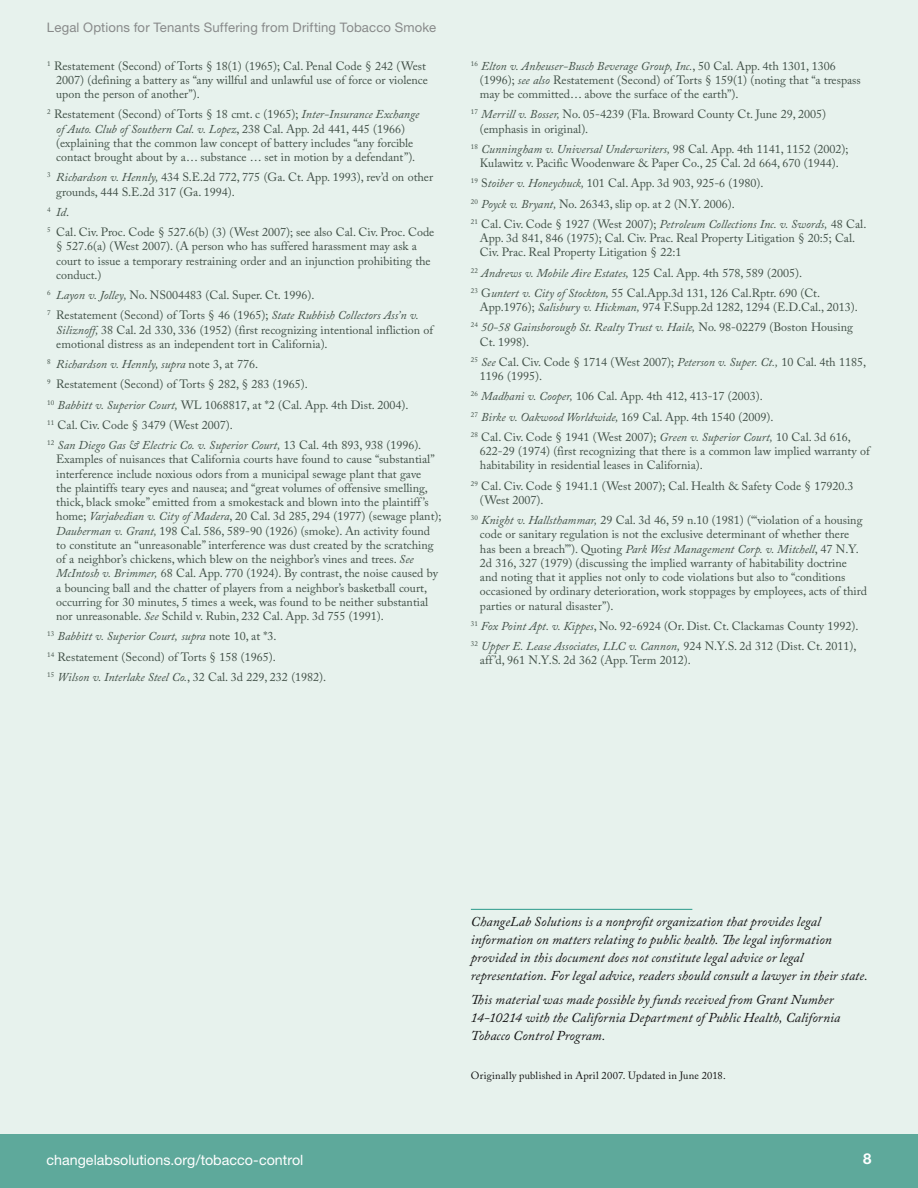
<style>
.page{position:relative;width:918px;height:1188px;background:#fff}
.page>*{position:absolute;margin:0;border:0;box-sizing:border-box;transform-origin:0 0}
.t1{font:700 15px "Helvetica Neue";color:#fff}
.t2{font:14.25px "Helvetica Neue";color:#fff}
.t3{font:italic 13.5px/18px "Adobe Caslon Pro";letter-spacing:.01em;color:#121212}
.t4{font:13.2px "Helvetica Neue";letter-spacing:.01em;color:#888a8a}
.t5{font:12px/14.2px "Adobe Caslon Pro";color:#415047}
.t6{font:10.5px "Adobe Caslon Pro";letter-spacing:.02em;color:#121212}
.s1{font-style:italic}
</style>
<div class="page">
<div style="left:0;top:0;width:918px;height:1147px;background:#e7f2ed"></div>
<div style="left:0;top:1134px;width:918px;height:54px;background:#5ea99b"></div>
<hr style="left:471px;top:909px;width:221px;height:1px;background:#299a8a">
<p class="t4" style="left:47px;top:19px;width:391px">Legal Options for Tenants Suffering from Drifting Tobacco Smoke</p>
<p class="t5" style="left:56px;top:58px;width:373px;text-indent:-9px"><sup>1</sup> Restatement (Second) of Torts § 18(1) (1965); Cal. Penal Code § 242 (West<br>2007) (defining a battery as “any willful and unlawful use of force or violence upon the person of another”).</p>
<p class="t5" style="left:47px;top:107px;width:374px;text-align:center"><sup>2</sup> Restatement (Second) of Torts § 18 cmt. c (1965); <span class="s1">Inter-Insurance Exchange of Auto. Club of Southern Cal. v. Lopez</span>, 238 Cal. App. 2d 441, 445 (1966) (explaining that the common law concept of battery includes “any forcible contact brought about by a… substance … set in motion by a defendant”).</p>
<p class="t5" style="left:56px;top:170px;width:378px;text-indent:-9px"><sup>3</sup> <span class="s1">Richardson v. Hennly,</span> 434 S.E.2d 772, 775 (Ga. Ct. App. 1993), rev’d on other grounds, 444 S.E.2d 317 (Ga. 1994).</p>
<p class="t5" style="left:47px;top:202px;width:389px;line-height:20.2px"><sup>4</sup> <span class="s1">Id</span>.<br><sup>5</sup> Cal. Civ. Proc. Code § 527.6(b) (3) (West 2007); see also Cal. Civ. Proc. Code</p>
<p class="t5" style="left:56px;top:239px;width:376px">§ 527.6(a) (West 2007). (A person who has suffered harassment may ask a court to issue a temporary restraining order and an injunction prohibiting the conduct.)</p>
<p class="t5" style="left:47px;top:285px;width:373px;line-height:20.2px"><sup>6</sup> <span class="s1">Layon v. Jolley,</span> No. NS004483 (Cal. Super. Ct. 1996).<br><sup>7</sup> Restatement (Second) of Torts § 46 (1965); <span class="s1">State Rubbish Collectors Ass’n v.</span></p>
<p class="t5" style="left:56px;top:322px;width:379px"><span class="s1">Siliznoff,</span> 38 Cal. 2d 330, 336 (1952) (first recognizing intentional infliction of emotional distress as an independent tort in California).</p>
<p class="t5" style="left:47px;top:354px;width:376px;line-height:20.2px"><sup>8</sup> <span class="s1">Richardson v. Hennly, supra</span> note 3, at 776.<br><sup>9</sup> Restatement (Second) of Torts § 282, § 283 (1965).<br><sup>10</sup> <span class="s1">Babbitt v. Superior Court,</span> WL 1068817, at *2 (Cal. App. 4th Dist. 2004).<br><sup>11</sup> Cal. Civ. Code § 3479 (West 2007).<br><sup>12</sup> <span class="s1">San Diego Gas &amp; Electric Co. v. Superior Court,</span> 13 Cal. 4th 893, 938 (1996).</p>
<p class="t5" style="left:56px;top:452px;width:387px">Examples of nuisances that California courts have found to cause “substantial” interference include noxious odors from a municipal sewage plant that gave<br>the plaintiffs teary eyes and nausea; and “great volumes of offensive smelling, thick, black smoke” emitted from a smokestack and blown into the plaintiff ’s home; <span class="s1">Varjabedian v. City of Madera</span>, 20 Cal. 3d 285, 294 (1977) (sewage plant); <span class="s1">Dauberman v. Grant,</span> 198 Cal. 586, 589-90 (1926) (smoke). An activity found to constitute an “unreasonable” interference was dust created by the scratching of a neighbor’s chickens, which blew on the neighbor’s vines and trees. <span class="s1">See McIntosh v. Brimmer,</span> 68 Cal. App. 770 (1924). By contrast, the noise caused by a bouncing ball and the chatter of players from a neighbor’s basketball court, occurring for 30 minutes, 5 times a week, was found to be neither substantial nor unreasonable. <span class="s1">See</span> Schild v. Rubin, 232 Cal. App. 3d 755 (1991).</p>
<p class="t5" style="left:47px;top:626px;width:281px;line-height:20.2px"><sup>13</sup> <span class="s1">Babbitt v. Superior Court, supra</span> note 10, at *3.<br><sup>14</sup> Restatement (Second) of Torts § 158 (1965).<br><sup>15</sup> <span class="s1">Wilson v. Interlake Steel Co.</span>, 32 Cal. 3d 229, 232 (1982).</p>
<p class="t5" style="left:480px;top:58px;width:383px;text-indent:-9px"><sup>16</sup> <span class="s1">Elton v. Anheuser-Busch Beverage Group, Inc.</span>, 50 Cal. App. 4th 1301, 1306 (1996); <span class="s1">see also</span> Restatement (Second) of Torts § 159(1) (noting that “a trespass may be committed… above the surface of the earth”).</p>
<p class="t5" style="left:480px;top:107px;width:348px;text-indent:-9px"><sup>17</sup> <span class="s1">Merrill v. Bosser,</span> No. 05-4239 (Fla. Broward County Ct. June 29, 2005) (emphasis in original).</p>
<p class="t5" style="left:471px;top:142px;width:379px;text-align:center"><sup>18</sup> <span class="s1">Cunningham v. Universal Underwriters,</span> 98 Cal. App. 4th 1141, 1152 (2002);<br>Kulawitz v. Pacific Woodenware &amp; Paper Co., 25 Cal. 2d 664, 670 (1944).</p>
<p class="t5" style="left:471px;top:173px;width:397px;line-height:20.2px"><sup>19</sup> S<span class="s1">toiber v. Honeychuck,</span> 101 Cal. App. 3d 903, 925-6 (1980).<br><sup>20</sup> <span class="s1">Poyck v. Bryant,</span> No. 26343, slip op. at 2 (N.Y. 2006).<br><sup>21</sup> Cal. Civ. Code § 1927 (West 2007); <span class="s1">Petroleum Collections Inc. v. Swords,</span> 48 Cal.</p>
<p class="t5" style="left:480px;top:231px;width:377px">App. 3d 841, 846 (1975); Cal. Civ. Prac. Real Property Litigation § 20:5; Cal.<br>Civ. Prac. Real Property Litigation § 22:1</p>
<p class="t5" style="left:471px;top:262px;width:351px;line-height:20.2px"><sup>22</sup> <span class="s1">Andrews v. Mobile Aire Estates,</span> 125 Cal. App. 4th 578, 589 (2005).<br><sup>23</sup> G<span class="s1">untert v. City of Stockton,</span> 55 Cal.App.3d 131, 126 Cal.Rptr. 690 (Ct.</p>
<p class="t5" style="left:471px;top:297px;width:388px;line-height:20.2px;text-indent:9px">App.1976); <span class="s1">Salisbury v. Hickman,</span> 974 F.Supp.2d 1282, 1294 (E.D.Cal., 2013).<br><sup>24</sup> <span class="s1">50-58 Gainsborough St. Realty Trust v. Haile,</span> No. 98-02279 (Boston Housing</p>
<p class="t5" style="left:471px;top:331px;width:397px;line-height:20.2px;text-indent:9px">Ct. 1998).<br><sup>25</sup> <span class="s1">See</span> Cal. Civ. Code § 1714 (West 2007); <span class="s1">Peterson v. Super. Ct.,</span> 10 Cal. 4th 1185,</p>
<p class="t5" style="left:471px;top:366px;width:382px;line-height:20.2px;text-indent:9px">1196 (1995).<br><sup>26</sup> <span class="s1">Madhani v. Cooper,</span> 106 Cal. App. 4th 412, 413-17 (2003).<br><sup>27</sup> <span class="s1">Birke v. Oakwood Worldwide,</span> 169 Cal. App. 4th 1540 (2009).<br><sup>28</sup> Cal. Civ. Code § 1941 (West 2007); <span class="s1">Green v. Superior Court,</span> 10 Cal. 3d 616,</p>
<p class="t5" style="left:480px;top:444px;width:391px">622-29 (1974) (first recognizing that there is a common law implied warranty of habitability in residential leases in California).</p>
<p class="t5" style="left:480px;top:478px;width:375px;text-indent:-9px"><sup>29</sup> Cal. Civ. Code § 1941.1 (West 2007); Cal. Health &amp; Safety Code § 17920.3 (West 2007).</p>
<p class="t5" style="left:480px;top:513px;width:389px;text-indent:-9px"><sup>30</sup> <span class="s1">Knight v. Hallsthammar,</span> 29 Cal. 3d 46, 59 n.10 (1981) (“‘violation of a housing code or sanitary regulation is not the exclusive determinant of whether there has been a breach’”). Quoting <span class="s1">Park West Management Corp. v. Mitchell</span>, 47 N.Y.<br>2d 316, 327 (1979) (discussing the implied warranty of habitability doctrine and noting that it applies not only to code violations but also to “conditions occasioned by ordinary deterioration, work stoppages by employees, acts of third parties or natural disaster”).</p>
<p class="t5" style="left:471px;top:616px;width:389px;line-height:20.2px"><sup>31</sup> <span class="s1">Fox Point Apt. v. Kippes</span>, No. 92-6924 (Or. Dist. Ct. Clackamas County 1992).<br><sup>32</sup> <span class="s1">Upper E. Lease Associates, LLC v. Cannon,</span> 924 N.Y.S. 2d 312 (Dist. Ct. 2011),</p>
<p class="t5" style="left:480px;top:653px;width:212px">aff ’d, 961 N.Y.S. 2d 362 (App. Term 2012).</p>
<p class="t2" style="left:46px;top:1151px;width:259px">changelabsolutions.org/tobacco-control</p>
<p class="t3" style="left:471px;top:912px;width:398px">ChangeLab Solutions is a nonprofit organization that provides legal information on matters relating to public health. The legal information provided in this document does not constitute legal advice or legal representation. For legal advice, readers should consult a lawyer in their state.</p>
<p class="t3" style="left:471px;top:990px;width:371px">This material was made possible by funds received from Grant Number<br>14-10214 with the California Department of Public Health, California<br>Tobacco Control Program.</p>
<p class="t6" style="left:471px;top:1069px;width:256px">Originally published in April 2007. Updated in June 2018.</p>
<p class="t1" style="left:863px;top:1150px;width:10px">8</p>
</div>
